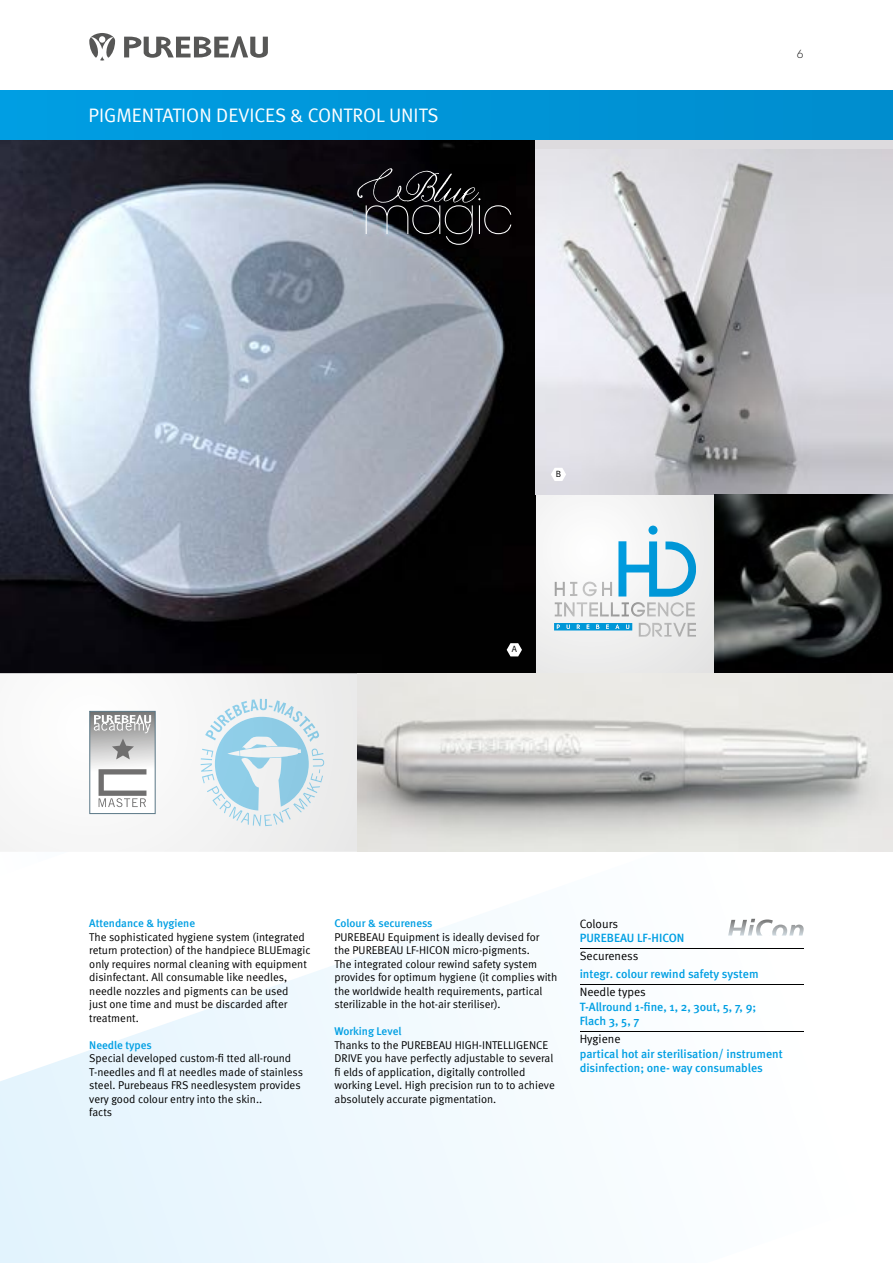
<style>
.page{position:relative;width:893px;height:1263px;background:#fff}
.page>*{position:absolute;margin:0;border:0;box-sizing:border-box;transform-origin:0 0}
.t1{font:19.5px "Meta Normal";color:#fff}
.t2{font:300 13.5px "Neutraface Text";color:#000}
.t3{font:500 12px/14.4px "Meta";color:#009fe3}
.t4{font:12px "Meta Normal";color:#000}
.t5{font:11.25px/13.5px "Meta Normal";color:#000}
.t6{font:500 11.25px "Meta";color:#009fe3}
.t7{font:9px "Meta Normal";color:#000}
</style>
<div class="page">
<svg style="left:0;top:918px;width:803px;height:345px"></svg>
<svg style="left:0;top:673px;width:357px;height:179px"></svg>
<img style="left:0;top:139px;width:536px;height:534px">
<div style="left:536px;top:137px;width:357px;height:358px;background:#dddbde"></div>
<img style="left:536px;top:149px;width:357px;height:346px">
<img style="left:714px;top:495px;width:179px;height:178px">
<svg style="left:536px;top:495px;width:178px;height:178px"></svg>
<svg style="left:728px;top:919px;width:76px;height:16px"></svg>
<hr style="left:580px;top:948px;width:224px;height:1px;background:#000">
<hr style="left:580px;top:984px;width:224px;height:1px;background:#000">
<hr style="left:580px;top:1031px;width:224px;height:1px;background:#000">
<img style="left:354px;top:165px;width:162px;height:84px">
<svg style="left:357px;top:168px;width:154px;height:77px;background:#29292c"></svg>
<img style="left:357px;top:673px;width:536px;height:179px">
<svg style="left:215px;top:699px;width:95px;height:112px"></svg>
<svg style="left:89px;top:711px;width:67px;height:103px"></svg>
<svg style="left:507px;top:643px;width:15px;height:13px"></svg>
<svg style="left:551px;top:468px;width:15px;height:13px"></svg>
<svg style="left:89px;top:33px;width:26px;height:28px"></svg>
<svg style="left:124px;top:36px;width:144px;height:22px"></svg>
<div style="left:0;top:90px;width:893px;height:49px;background:#0095d8"></div>
<h1 class="t1" style="left:89px;top:104px;width:351px">PIGMENTATION DEVICES &amp; CONTROL UNITS</h1>
<p class="t2" style="left:797px;top:45px;width:8px">6</p>
<p class="t7" style="left:556px;top:469px;width:7px">B</p>
<p class="t7" style="left:512px;top:644px;width:7px">A</p>
<p class="t6" style="left:89px;top:917px;width:107px">Attendance &amp; hygiene</p>
<p class="t5" style="left:89px;top:930px;width:223px">The sophisticated hygiene system (integrated return protection) of the handpiece BLUEmagic only requires normal cleaning with equipment disinfectant. All consumable like needles, needle nozzles and pigments can be used<br>just one time and must be discarded after treatment.</p>
<p class="t6" style="left:89px;top:1038px;width:64px">Needle types</p>
<p class="t5" style="left:89px;top:1052px;width:215px">Special developed custom-fi tted all-round T-needles and fl at needles made of stainless steel. Purebeaus FRS needlesystem provides very good colour entry into the skin..<br>facts</p>
<p class="t6" style="left:334px;top:917px;width:100px">Colour &amp; secureness</p>
<p class="t5" style="left:334px;top:930px;width:224px">PUREBEAU Equipment is ideally devised for the PUREBEAU LF-HICON micro-pigments.<br>The integrated colour rewind safety system provides for optimum hygiene (it complies with the worldwide health requirements, partical sterilizable in the hot-air steriliser).</p>
<p class="t6" style="left:334px;top:1025px;width:69px">Working Level</p>
<p class="t5" style="left:334px;top:1038px;width:222px">Thanks to the PUREBEAU HIGH-INTELLIGENCE DRIVE you have perfectly adjustable to several fi elds of application, digitally controlled working Level. High precision run to to achieve absolutely accurate pigmentation.</p>
<p class="t4" style="left:580px;top:917px;width:40px">Colours</p>
<p class="t3" style="left:580px;top:931px;width:106px">PUREBEAU LF-HICON</p>
<p class="t4" style="left:580px;top:949px;width:60px">Secureness</p>
<p class="t3" style="left:580px;top:967px;width:180px">integr. colour rewind safety system</p>
<p class="t4" style="left:580px;top:985px;width:68px">Needle types</p>
<p class="t3" style="left:580px;top:999px;width:178px">T-Allround 1-fine, 1, 2, 3out, 5, 7, 9;<br>Flach 3, 5, 7</p>
<p class="t4" style="left:580px;top:1032px;width:42px">Hygiene</p>
<p class="t3" style="left:580px;top:1046px;width:204px">partical hot air sterilisation/ instrument disinfection; one- way consumables</p>
</div>
